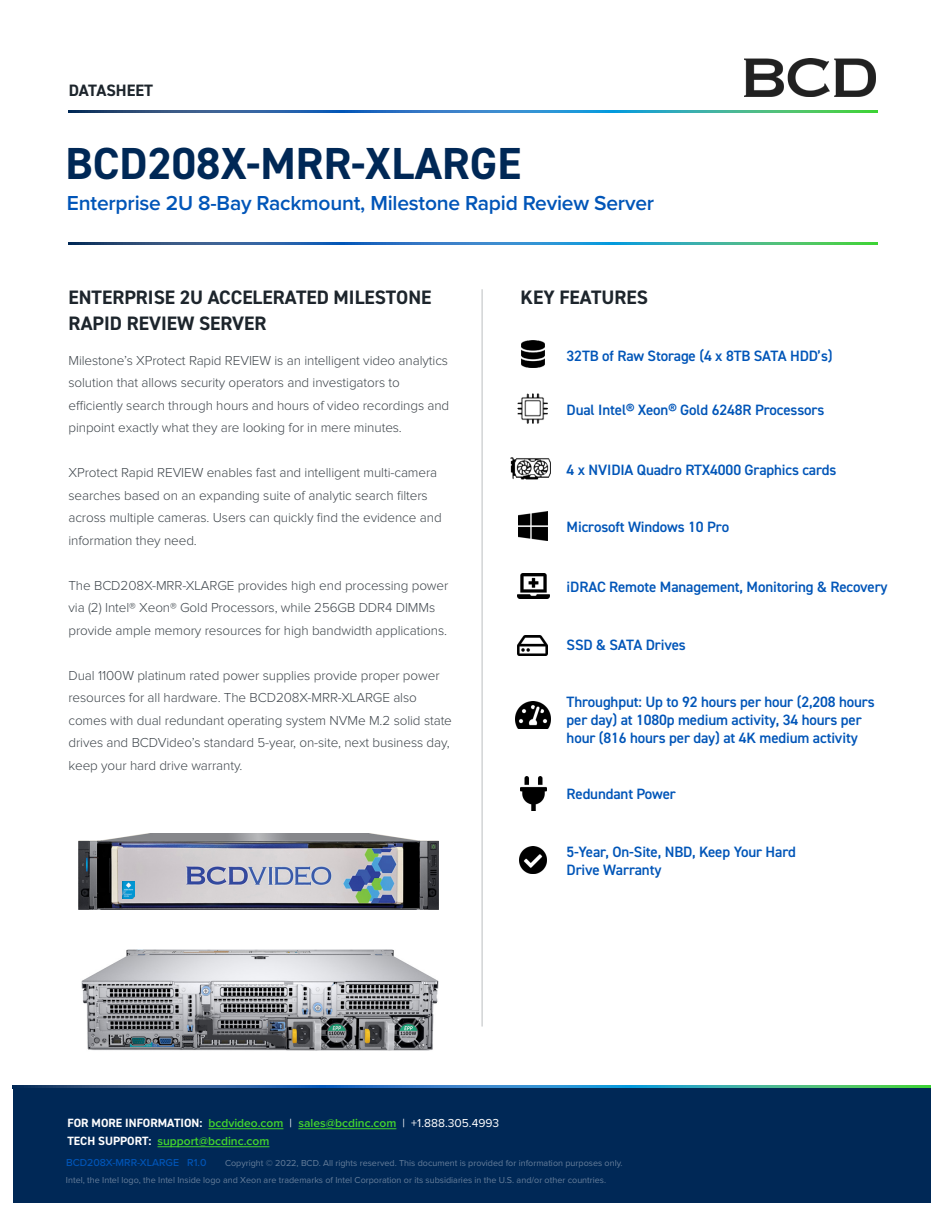
<style>
.page{position:relative;width:945px;height:1215px;background:#fff}
.page>*{position:absolute;margin:0;border:0;box-sizing:border-box;transform-origin:0 0}
.t1{font:700 45px "DIN2014";color:#002856}
.t2{font:600 21px "Proxima Nova";letter-spacing:-.01em;color:#0055b8}
.Paragraph_Text{font:700 19.5px/25.5px "DIN2014";color:#1d252c}
.Paragraph_Text-2{font:700 16.5px "DIN2014";color:#1d252c}
.Model_Numbers{font:600 15px/18px "DIN2014";letter-spacing:-.01em;color:#0055b8}
.Paragraph_Text-3{font:300 13.5px/22.5px "Proxima Nova";letter-spacing:-.005em;color:#3f464c}
.t3{font:600 12px "Proxima Nova";color:#44d62c}
.Footnotes{font:500 10.5px "Proxima Nova";color:#0055b8}
.t4{font:9px "Proxima Nova";color:#667e9a}
.s1{font-family:"DIN2014";font-weight:700;color:#fff}
.s2{font-weight:400;color:#fff}
</style>
<div class="page">
<svg style="left:69px;top:111px;width:809px;height:1px"></svg>
<svg style="left:69px;top:243px;width:809px;height:2px;background:#3085a2"></svg>
<hr style="left:482px;top:289px;width:1px;height:738px;background:#bbbec0">
<img style="left:745px;top:59px;width:130px;height:37px">
<img style="left:518px;top:635px;width:30px;height:20px">
<img style="left:521px;top:340px;width:24px;height:27px">
<img style="left:519px;top:846px;width:27px;height:27px">
<img style="left:519px;top:512px;width:28px;height:28px">
<svg style="left:13px;top:1085px;width:918px;height:4px;background:#246e8f"></svg>
<div style="left:14px;top:1089px;width:918px;height:114px;background:#002856"></div>
<hr style="left:208px;top:1128px;width:75px;height:1px;background:#44d62c">
<hr style="left:298px;top:1128px;width:98px;height:1px;background:#44d62c">
<hr style="left:158px;top:1146px;width:111px;height:1px;background:#44d62c">
<img style="left:517px;top:394px;width:30px;height:30px">
<img style="left:516px;top:702px;width:34px;height:27px">
<img style="left:511px;top:458px;width:39px;height:22px">
<img style="left:517px;top:573px;width:32px;height:26px">
<img style="left:520px;top:776px;width:26px;height:35px">
<img style="left:81px;top:949px;width:358px;height:102px">
<img style="left:78px;top:833px;width:360px;height:77px">
<img style="left:122px;top:881px;width:12px;height:17px">
<p class="Paragraph_Text-2" style="left:69px;top:79px;width:86px">DATASHEET</p>
<p class="t1" style="left:65px;top:134px;width:457px">BCD208X-MRR-XLARGE</p>
<p class="t2" style="left:67px;top:187px;width:589px">Enterprise 2U 8-Bay Rackmount, Milestone Rapid Review Server</p>
<p class="Paragraph_Text" style="left:69px;top:285px;width:364px">ENTERPRISE 2U ACCELERATED MILESTONE<br>RAPID REVIEW SERVER</p>
<p class="Paragraph_Text-3" style="left:68px;top:350px;width:382px">Milestone’s XProtect Rapid REVIEW is an intelligent video analytics solution that allows security operators and investigators to efficiently search through hours and hours of video recordings and pinpoint exactly what they are looking for in mere minutes.</p>
<p class="Paragraph_Text-3" style="left:68px;top:462px;width:375px">XProtect Rapid REVIEW enables fast and intelligent multi-camera searches based on an expanding suite of analytic search filters across multiple cameras. Users can quickly find the evidence and information they need.</p>
<p class="Paragraph_Text-3" style="left:68px;top:575px;width:381px">The BCD208X-MRR-XLARGE provides high end processing power via (2) Intel® Xeon® Gold Processors, while 256GB DDR4 DIMMs provide ample memory resources for high bandwidth applications.</p>
<p class="Paragraph_Text-3" style="left:68px;top:665px;width:385px">Dual 1100W platinum rated power supplies provide proper power resources for all hardware. The BCD208X-MRR-XLARGE also comes with dual redundant operating system NVMe M.2 solid state drives and BCDVideo’s standard 5-year, on-site, next business day, keep your hard drive warranty.</p>
<p class="Paragraph_Text" style="left:521px;top:285px;width:129px">KEY FEATURES</p>
<p class="Model_Numbers" style="left:567px;top:346px;width:267px">32TB of Raw Storage (4 x 8TB SATA HDD’s)</p>
<p class="Model_Numbers" style="left:567px;top:401px;width:259px">Dual Intel® Xeon® Gold 6248R Processors</p>
<p class="Model_Numbers" style="left:567px;top:460px;width:271px">4 x NVIDIA Quadro RTX4000 Graphics cards</p>
<p class="Model_Numbers" style="left:567px;top:518px;width:164px">Microsoft Windows 10 Pro</p>
<p class="Model_Numbers" style="left:567px;top:577px;width:323px">iDRAC Remote Management, Monitoring &amp; Recovery</p>
<p class="Model_Numbers" style="left:567px;top:635px;width:121px">SSD &amp; SATA Drives</p>
<p class="Model_Numbers" style="left:567px;top:692px;width:310px">Throughput: Up to 92 hours per hour (2,208 hours per day) at 1080p medium activity, 34 hours per hour (816 hours per day) at 4K medium activity</p>
<p class="Model_Numbers" style="left:567px;top:785px;width:111px">Redundant Power</p>
<p class="Model_Numbers" style="left:567px;top:843px;width:231px">5-Year, On-Site, NBD, Keep Your Hard</p>
<p class="Model_Numbers" style="left:567px;top:861px;width:96px">Drive Warranty</p>
<p class="t3" style="left:68px;top:1114px;width:433px"><span class="s1">FOR MORE INFORMATION:</span> bcdvideo.com <span class="s2">|</span> sales@bcdinc.com <span class="s2">| +1.888.305.4993</span></p>
<p class="t3" style="left:68px;top:1132px;width:203px"><span class="s1">TECH SUPPORT:</span> support@bcdinc.com</p>
<p class="Footnotes" style="left:66px;top:1155px;width:142px">BCD208X-MRR-XLARGE R1.0</p>
<p class="t4" style="left:225px;top:1156px;width:399px">Copyright © 2022, BCD. All rights reserved. This document is provided for information purposes only.</p>
<p class="t4" style="left:66px;top:1173px;width:542px">Intel, the Intel logo, the Intel Inside logo and Xeon are trademarks of Intel Corporation or its subsidiaries in the U.S. and/or other countries.</p>
</div>
